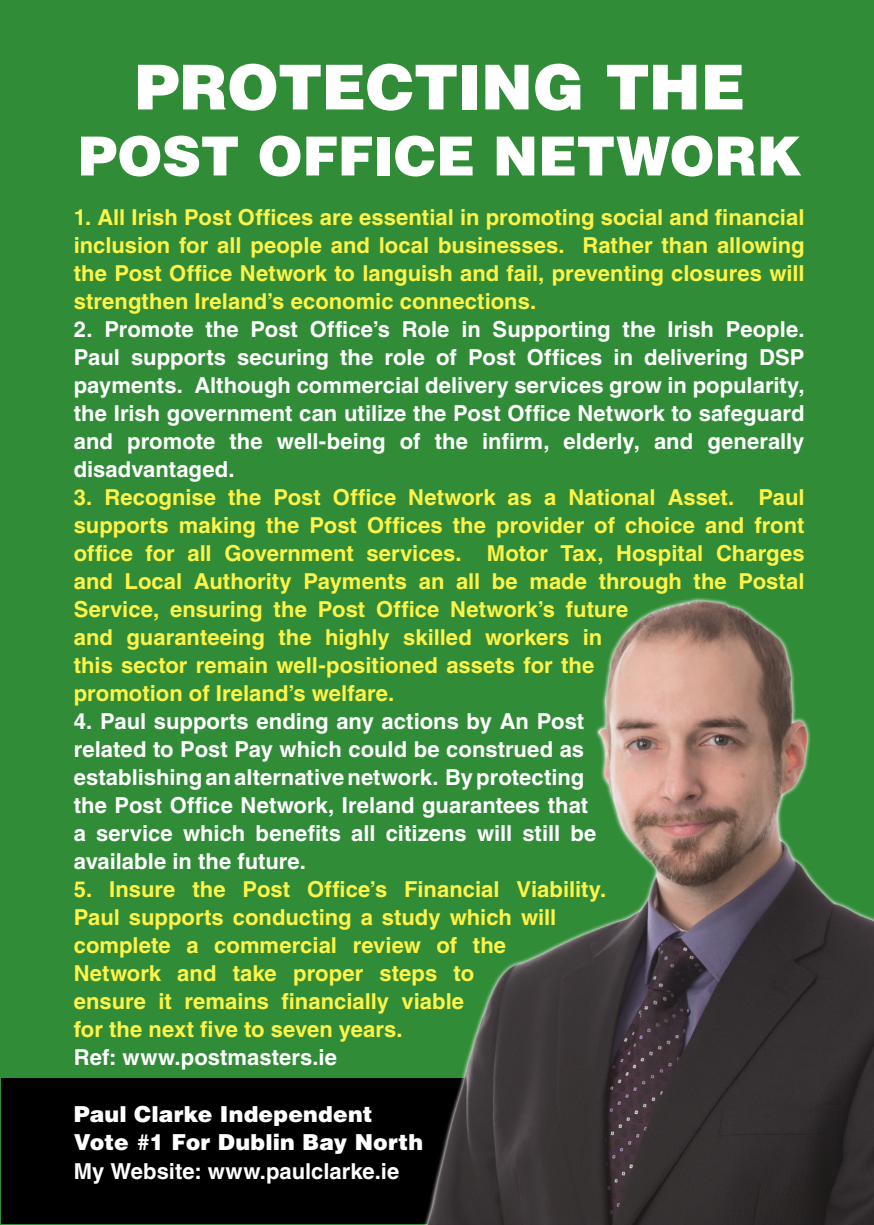
<style>
.page{position:relative;width:874px;height:1225px;background:#fff}
.page>*{position:absolute;margin:0;border:0;box-sizing:border-box;transform-origin:0 0}
.t1{font:900 62px "Helvetica LT Std";letter-spacing:-.005em;color:#fff}
.t2{font:900 54px "Helvetica LT Std";letter-spacing:-.005em;color:#fff}
.t3{font:700 22px/28px "Helvetica LT Std";color:#fff348}
.t4{font:700 22px/28px "Helvetica LT Std";color:#fff;text-align:justify}
.t5{font:900 22px/28.6px "Helvetica LT Std";letter-spacing:.01em;color:#fff}
</style>
<div class="page">
<div style="left:0;top:0;width:873px;height:1225px;background:#308c37"></div>
<div style="left:1px;top:1078px;width:871px;height:146px;background:#000"></div>
<img style="left:424px;top:598px;width:449px;height:627px">
<h1 class="t1" style="left:134px;top:47px;width:612px">PROTECTING THE</h1>
<h2 class="t2" style="left:78px;top:121px;width:725px">POST OFFICE NETWORK</h2>
<p class="t3" style="left:74px;top:203px;width:732px;text-align:justify">1. All Irish Post Offices are essential in promoting social and financial inclusion for all people and local businesses. Rather than allowing the Post Office Network to languish and fail, preventing closures will strengthen Ireland’s economic connections.</p>
<p class="t4" style="left:74px;top:315px;width:732px">2. Promote the Post Office’s Role in Supporting the Irish People.<br>Paul supports securing the role of Post Offices in delivering DSP payments. Although commercial delivery services grow in popularity, the Irish government can utilize the Post Office Network to safeguard and promote the well-being of the infirm, elderly, and generally disadvantaged.</p>
<p class="t3" style="left:74px;top:483px;width:732px">3. Recognise the Post Office Network as a National Asset. Paul supports making the Post Offices the provider of choice and front office for all Government services. Motor Tax, Hospital Charges and Local Authority Payments an all be made through the Postal Service, ensuring the Post Office Network’s future<br>and guaranteeing the highly skilled workers in<br>this sector remain well-positioned assets for the<br>promotion of Ireland’s welfare.</p>
<p class="t4" style="left:74px;top:707px;width:523px;text-align:left">4. Paul supports ending any actions by An Post related to Post Pay which could be construed as establishing an alternative network. By protecting the Post Office Network, Ireland guarantees that a service which benefits all citizens will still be available in the future.</p>
<p class="t3" style="left:74px;top:875px;width:533px">5. Insure the Post Office’s Financial Viability.<br>Paul supports conducting a study which will complete a commercial review of the<br>Network and take proper steps to<br>ensure it remains financially viable<br>for the next five to seven years.</p>
<p class="t4" style="left:74px;top:1043px;width:265px">Ref: www.postmasters.ie</p>
<p class="t5" style="left:74px;top:1099px;width:350px">Paul Clarke Independent<br>Vote #1 For Dublin Bay North</p>
<p class="t4" style="left:74px;top:1156px;width:327px">My Website: www.paulclarke.ie</p>
</div>
